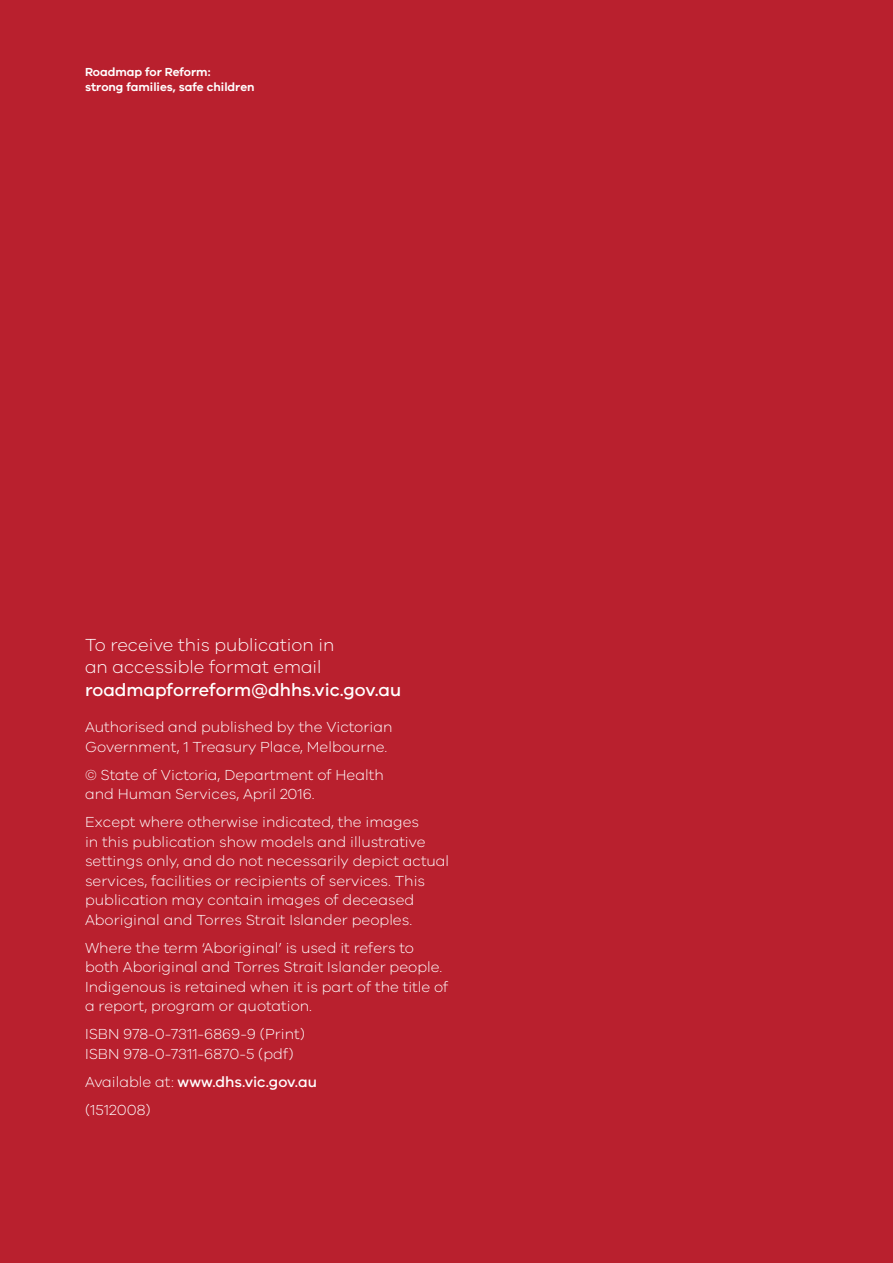
<style>
.page{position:relative;width:893px;height:1263px;background:#b9202e}
.page>*{position:absolute;margin:0;border:0;box-sizing:border-box;transform-origin:0 0}
.t1{font:300 18px/22.5px "VIC";color:#fff}
.t2{font:500 18px "VIC";color:#fff}
.t3{font:300 15px/19.5px "VIC";color:#fff}
.t4{font:600 12px/15px "VIC";color:#fff}
.s1{font-weight:500}
</style>
<div class="page">
<p class="t4" style="left:85px;top:64px;width:171px">Roadmap for Reform:<br>strong families, safe children</p>
<p class="t1" style="left:85px;top:633px;width:251px">To receive this publication in an accessible format email</p>
<p class="t2" style="left:85px;top:679px;width:318px">roadmapforreform@dhhs.vic.gov.au</p>
<p class="t3" style="left:85px;top:717px;width:309px">Authorised and published by the Victorian<br>Government, 1 Treasury Place, Melbourne.</p>
<p class="t3" style="left:85px;top:764px;width:300px">© State of Victoria, Department of Health and Human Services, April 2016.</p>
<p class="t3" style="left:85px;top:812px;width:366px">Except where otherwise indicated, the images<br>in this publication show models and illustrative settings only, and do not necessarily depict actual services, facilities or recipients of services. This publication may contain images of deceased Aboriginal and Torres Strait Islander peoples.</p>
<p class="t3" style="left:85px;top:937px;width:365px">Where the term ‘Aboriginal’ is used it refers to both Aboriginal and Torres Strait Islander people.<br>Indigenous is retained when it is part of the title of a report, program or quotation.</p>
<p class="t3" style="left:85px;top:1024px;width:221px">ISBN 978-0-7311-6869-9 (Print)<br>ISBN 978-0-7311-6870-5 (pdf)</p>
<p class="t3" style="left:85px;top:1067px;width:233px;line-height:28px">Available at: <span class="s1">www.dhs.vic.gov.au </span>(1512008)</p>
</div>
